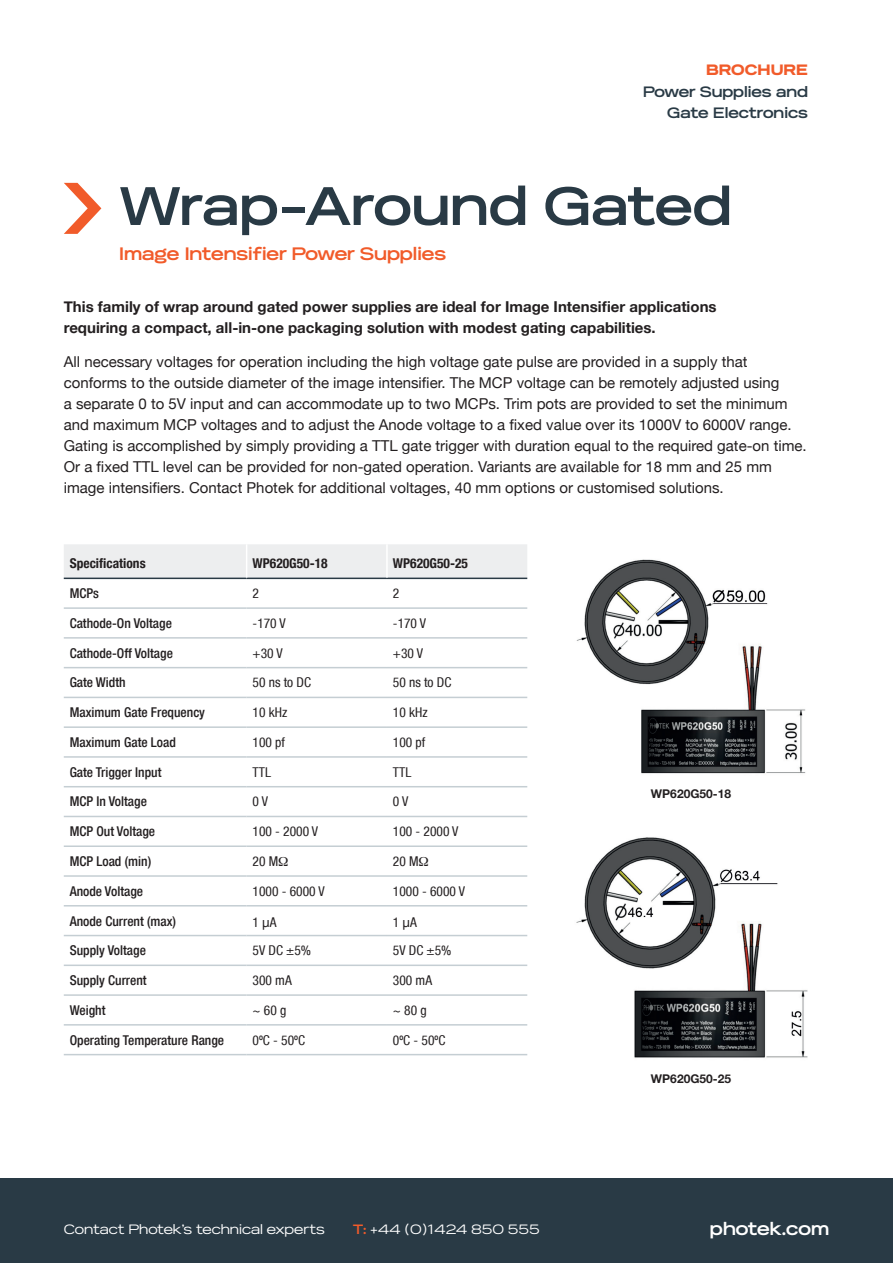
<style>
.page{position:relative;width:893px;height:1263px;background:#fff}
.page>*{position:absolute;margin:0;border:0;box-sizing:border-box;transform-origin:0 0}
.t1{font:700 54px "Reservation Wide";color:#293a45}
.t2{font:700 18px "Reservation Wide";color:#f15b2a}
.t3{font:700 18px "Reservation Wide";color:#fff}
.t4{font:15px/21px "Helvetica Neue";color:#231f20}
.t5{font:700 15px/21px "Helvetica Neue";color:#231f20}
.t6{font:700 15px/21px "Reservation Wide";color:#293a45;text-align:right}
.t7{font:900 15px "Reservation Wide";color:#f15b2a}
.t8{font:500 condensed 13.5px "Helvetica Neue";color:#231f20}
.t9{font:condensed 13.5px "Helvetica Neue";color:#231f20}
.t10{font:13.5px "Reservation Wide";color:#fff}
.t11{font:700 condensed 13.5px "Helvetica Neue";color:#231f20}
.t12{font:700 12px "Helvetica Neue";color:#231f20}
.s1{font-stretch:normal}
.s2{font-weight:700;color:#f15b2a}
</style>
<div class="page">
<div style="left:0;top:1178px;width:893px;height:85px;background:#293a45"></div>
<div style="left:64px;top:544px;width:463px;height:34px;background:#edeeef"></div>
<hr style="left:64px;top:578px;width:183px;height:1px;background:#293a45">
<hr style="left:247px;top:578px;width:140px;height:1px;background:#293a45">
<hr style="left:387px;top:578px;width:140px;height:1px;background:#293a45">
<hr style="left:386px;top:544px;width:2px;height:34px;background:#fff">
<hr style="left:64px;top:607px;width:183px;height:2px;background:#c5ced3">
<hr style="left:247px;top:607px;width:140px;height:2px;background:#c5ced3">
<hr style="left:387px;top:607px;width:140px;height:2px;background:#c5ced3">
<hr style="left:64px;top:637px;width:183px;height:2px;background:#c5ced3">
<hr style="left:247px;top:637px;width:140px;height:2px;background:#c5ced3">
<hr style="left:387px;top:637px;width:140px;height:2px;background:#c5ced3">
<hr style="left:64px;top:667px;width:183px;height:1px;background:#c5ced3">
<hr style="left:247px;top:667px;width:140px;height:1px;background:#c5ced3">
<hr style="left:387px;top:667px;width:140px;height:1px;background:#c5ced3">
<hr style="left:64px;top:697px;width:183px;height:1px;background:#c5ced3">
<hr style="left:247px;top:697px;width:140px;height:1px;background:#c5ced3">
<hr style="left:387px;top:697px;width:140px;height:1px;background:#c5ced3">
<hr style="left:64px;top:726px;width:183px;height:2px;background:#c5ced3">
<hr style="left:247px;top:726px;width:140px;height:2px;background:#c5ced3">
<hr style="left:387px;top:726px;width:140px;height:2px;background:#c5ced3">
<hr style="left:64px;top:756px;width:183px;height:2px;background:#c5ced3">
<hr style="left:247px;top:756px;width:140px;height:2px;background:#c5ced3">
<hr style="left:387px;top:756px;width:140px;height:2px;background:#c5ced3">
<hr style="left:64px;top:786px;width:183px;height:1px;background:#c5ced3">
<hr style="left:247px;top:786px;width:140px;height:1px;background:#c5ced3">
<hr style="left:387px;top:786px;width:140px;height:1px;background:#c5ced3">
<hr style="left:64px;top:816px;width:183px;height:1px;background:#c5ced3">
<hr style="left:247px;top:816px;width:140px;height:1px;background:#c5ced3">
<hr style="left:387px;top:816px;width:140px;height:1px;background:#c5ced3">
<hr style="left:64px;top:845px;width:183px;height:2px;background:#c5ced3">
<hr style="left:247px;top:845px;width:140px;height:2px;background:#c5ced3">
<hr style="left:387px;top:845px;width:140px;height:2px;background:#c5ced3">
<hr style="left:64px;top:875px;width:183px;height:2px;background:#c5ced3">
<hr style="left:247px;top:875px;width:140px;height:2px;background:#c5ced3">
<hr style="left:387px;top:875px;width:140px;height:2px;background:#c5ced3">
<hr style="left:64px;top:905px;width:183px;height:1px;background:#c5ced3">
<hr style="left:247px;top:905px;width:140px;height:1px;background:#c5ced3">
<hr style="left:387px;top:905px;width:140px;height:1px;background:#c5ced3">
<hr style="left:64px;top:935px;width:183px;height:1px;background:#c5ced3">
<hr style="left:247px;top:935px;width:140px;height:1px;background:#c5ced3">
<hr style="left:387px;top:935px;width:140px;height:1px;background:#c5ced3">
<hr style="left:64px;top:964px;width:183px;height:2px;background:#c5ced3">
<hr style="left:247px;top:964px;width:140px;height:2px;background:#c5ced3">
<hr style="left:387px;top:964px;width:140px;height:2px;background:#c5ced3">
<hr style="left:64px;top:994px;width:183px;height:2px;background:#c5ced3">
<hr style="left:247px;top:994px;width:140px;height:2px;background:#c5ced3">
<hr style="left:387px;top:994px;width:140px;height:2px;background:#c5ced3">
<hr style="left:64px;top:1024px;width:183px;height:1px;background:#c5ced3">
<hr style="left:247px;top:1024px;width:140px;height:1px;background:#c5ced3">
<hr style="left:387px;top:1024px;width:140px;height:1px;background:#c5ced3">
<hr style="left:64px;top:1054px;width:183px;height:1px;background:#c5ced3">
<hr style="left:247px;top:1054px;width:140px;height:1px;background:#c5ced3">
<hr style="left:387px;top:1054px;width:140px;height:1px;background:#c5ced3">
<hr style="left:246px;top:544px;width:1px;height:34px;background:#fff">
<svg style="left:64px;top:183px;width:37px;height:51px"></svg>
<img style="left:641px;top:692px;width:165px;height:82px">
<img style="left:634px;top:977px;width:174px;height:81px">
<img style="left:576px;top:837px;width:202px;height:140px">
<img style="left:576px;top:559px;width:192px;height:133px">
<p class="t7" style="left:706px;top:61px;width:103px">BROCHURE</p>
<p class="t6" style="left:643px;top:81px;width:166px">Power Supplies and<br>Gate Electronics</p>
<h1 class="t1" style="left:119px;top:173px;width:614px">Wrap-Around Gated</h1>
<p class="t2" style="left:119px;top:242px;width:328px">Image Intensifier Power Supplies</p>
<p class="t5" style="left:64px;top:297px;width:654px">This family of wrap around gated power supplies are ideal for Image Intensifier applications requiring a compact, all-in-one packaging solution with modest gating capabilities.</p>
<p class="t4" style="left:64px;top:352px;width:744px">All necessary voltages for operation including the high voltage gate pulse are provided in a supply that conforms to the outside diameter of the image intensifier. The MCP voltage can be remotely adjusted using<br>a separate 0 to 5V input and can accommodate up to two MCPs. Trim pots are provided to set the minimum and maximum MCP voltages and to adjust the Anode voltage to a fixed value over its 1000V to 6000V range.<br>Gating is accomplished by simply providing a TTL gate trigger with duration equal to the required gate-on time.<br>Or a fixed TTL level can be provided for non-gated operation. Variants are available for 18 mm and 25 mm image intensifiers. Contact Photek for additional voltages, 40 mm options or customised solutions.</p>
<p class="t11" style="left:70px;top:552px;width:77px">Specifications</p>
<p class="t11" style="left:253px;top:552px;width:77px">WP620G50-18</p>
<p class="t11" style="left:393px;top:552px;width:77px">WP620G50-25</p>
<p class="t8" style="left:70px;top:585px;width:31px">MCPs</p>
<p class="t9" style="left:253px;top:585px;width:8px">2</p>
<p class="t9" style="left:393px;top:585px;width:8px">2</p>
<p class="t8" style="left:70px;top:615px;width:104px">Cathode-On Voltage</p>
<p class="t9" style="left:253px;top:615px;width:35px">-170 V</p>
<p class="t9" style="left:393px;top:615px;width:35px">-170 V</p>
<p class="t8" style="left:70px;top:645px;width:105px">Cathode-Off Voltage</p>
<p class="t9" style="left:253px;top:645px;width:32px">+30 V</p>
<p class="t9" style="left:393px;top:645px;width:32px">+30 V</p>
<p class="t8" style="left:70px;top:674px;width:57px">Gate Width</p>
<p class="t9" style="left:253px;top:675px;width:60px">50 ns to DC</p>
<p class="t9" style="left:393px;top:675px;width:60px">50 ns to DC</p>
<p class="t8" style="left:70px;top:704px;width:137px">Maximum Gate Frequency</p>
<p class="t9" style="left:253px;top:704px;width:36px">10 kHz</p>
<p class="t9" style="left:393px;top:704px;width:36px">10 kHz</p>
<p class="t8" style="left:70px;top:734px;width:108px">Maximum Gate Load</p>
<p class="t9" style="left:253px;top:734px;width:34px">100 pf</p>
<p class="t9" style="left:393px;top:734px;width:34px">100 pf</p>
<p class="t8" style="left:70px;top:764px;width:93px">Gate Trigger Input</p>
<p class="t9" style="left:253px;top:764px;width:20px">TTL</p>
<p class="t9" style="left:393px;top:764px;width:20px">TTL</p>
<p class="t8" style="left:70px;top:794px;width:79px">MCP In Voltage</p>
<p class="t9" style="left:253px;top:794px;width:17px">0 V</p>
<p class="t9" style="left:393px;top:794px;width:17px">0 V</p>
<p class="t8" style="left:70px;top:823px;width:87px">MCP Out Voltage</p>
<p class="t9" style="left:253px;top:824px;width:67px">100 - 2000 V</p>
<p class="t9" style="left:393px;top:824px;width:67px">100 - 2000 V</p>
<p class="t8" style="left:70px;top:853px;width:83px">MCP Load (min)</p>
<p class="t9" style="left:253px;top:853px;width:27px">20 M</p>
<p class="t9" style="left:393px;top:853px;width:27px">20 M</p>
<p class="t8" style="left:70px;top:883px;width:75px">Anode Voltage</p>
<p class="t9" style="left:253px;top:883px;width:74px">1000 - 6000 V</p>
<p class="t9" style="left:393px;top:883px;width:74px">1000 - 6000 V</p>
<p class="t8" style="left:70px;top:913px;width:108px">Anode Current (max)</p>
<p class="t9" style="left:253px;top:914px;width:25px">1 <span class="s1">μ</span>A</p>
<p class="t9" style="left:393px;top:914px;width:25px">1 <span class="s1">μ</span>A</p>
<p class="t8" style="left:70px;top:942px;width:78px">Supply Voltage</p>
<p class="t9" style="left:253px;top:943px;width:60px">5V DC ±5%</p>
<p class="t9" style="left:393px;top:943px;width:60px">5V DC ±5%</p>
<p class="t8" style="left:70px;top:972px;width:78px">Supply Current</p>
<p class="t9" style="left:253px;top:972px;width:41px">300 mA</p>
<p class="t9" style="left:393px;top:972px;width:41px">300 mA</p>
<p class="t8" style="left:70px;top:1002px;width:37px">Weight</p>
<p class="t9" style="left:253px;top:1002px;width:35px">~ 60 g</p>
<p class="t9" style="left:393px;top:1002px;width:35px">~ 80 g</p>
<p class="t8" style="left:70px;top:1032px;width:156px">Operating Temperature Range</p>
<p class="t9" style="left:253px;top:1032px;width:54px">0ºC - 50ºC</p>
<p class="t9" style="left:393px;top:1032px;width:54px">0ºC - 50ºC</p>
<p class="t12" style="left:651px;top:785px;width:82px">WP620G50-18</p>
<p class="t12" style="left:651px;top:1070px;width:82px">WP620G50-25</p>
<p class="t10" style="left:64px;top:1221px;width:263px">Contact Photek’s technical experts</p>
<p class="t10" style="left:353px;top:1221px;width:188px"><span class="s2">T:</span> +44 (0)1424 850 555</p>
<p class="t3" style="left:710px;top:1217px;width:121px">photek.com</p>
</div>
